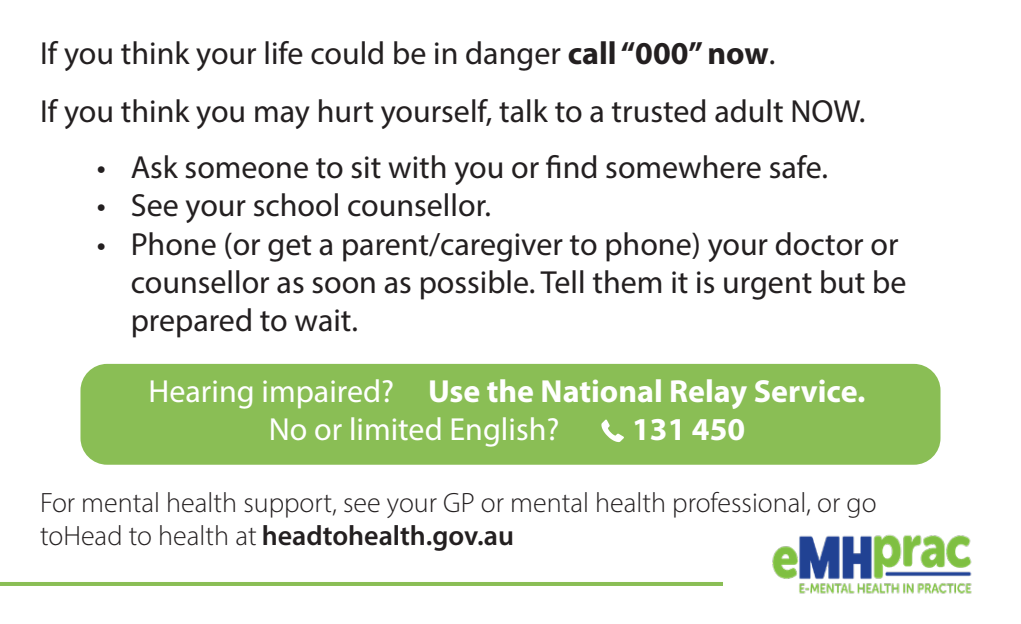
<style>
.page{position:relative;width:1021px;height:624px;background:#fff}
.page>*{position:absolute;margin:0;border:0;box-sizing:border-box;transform-origin:0 0}
.t1{font:32px/38.4px "Myriad Pro";color:#231f20}
.t2{font:700 32px "Myriad Pro";color:#fff}
.t3{font:32px "Myriad Pro";color:#fff}
.t4{font:300 28px "Myriad Pro";color:#231f20}
.t5{font:600 28px "Myriad Pro";color:#231f20}
.s1{font-weight:700}
.s2{font-weight:400}
.s3{font-weight:300}
</style>
<div class="page">
<div style="left:84px;top:368px;width:852px;height:92px;background:#8abe55;border-radius:23px"></div>
<div style="left:80px;top:364px;width:860px;height:100px;border:8px solid #8abe55;border-radius:23px"></div>
<img style="left:772px;top:534px;width:200px;height:60px">
<svg style="left:601px;top:419px;width:23px;height:23px"></svg>
<hr style="left:0;top:582px;width:723px;height:4px;background:#8abe55">
<p class="t1" style="left:40px;top:34px;width:736px">If you think your life could be in danger <span class="s1">call “000” now</span>.</p>
<p class="t1" style="left:40px;top:91px;width:827px">If you think you may hurt yourself, talk to a trusted adult NOW.</p>
<p class="t1" style="left:97px;top:147px;width:732px">• Ask someone to sit with you or find somewhere safe.</p>
<p class="t1" style="left:97px;top:186px;width:396px">• See your school counsellor.</p>
<p class="t1" style="left:131px;top:224px;width:777px;text-indent:-34px">• Phone (or get a parent/caregiver to phone) your doctor or counsellor as soon as possible. Tell them it is urgent but be prepared to wait.</p>
<p class="t2" style="left:149px;top:370px;width:718px"><span class="s2">Hearing impaired?</span> Use the National Relay Service.</p>
<p class="t3" style="left:269px;top:410px;width:292px">No or limited English?</p>
<p class="t2" style="left:632px;top:408px;width:115px">131 450</p>
<p class="t4" style="left:40px;top:485px;width:838px">For mental health support, see your GP or mental health professional, or go</p>
<p class="t5" style="left:40px;top:518px;width:475px"><span class="s3">toHead to health at</span> headtohealth.gov.au</p>
</div>
